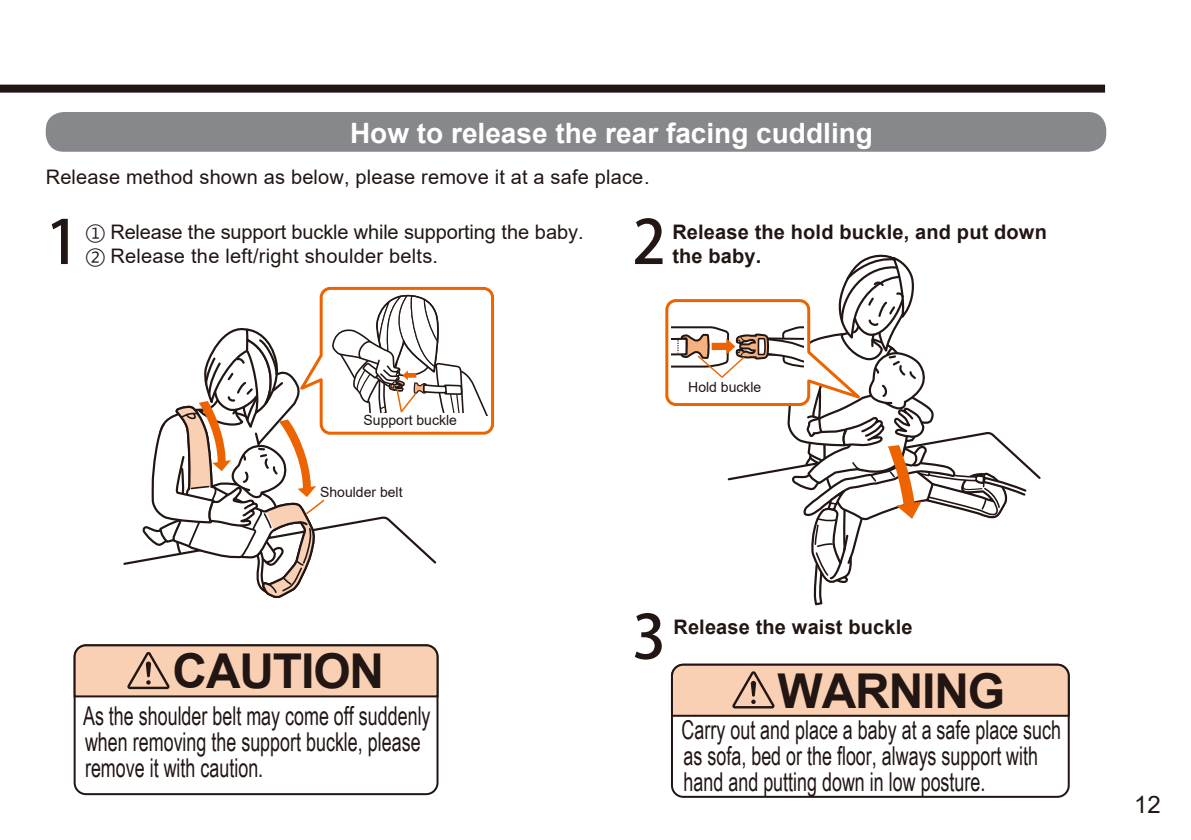
<style>
.page{position:relative;width:1191px;height:840px;background:#fff}
.page>*{position:absolute;margin:0;border:0;box-sizing:border-box;transform-origin:0 0}
.t1{font:60px "Helvetica Neue Condensed Bold G Bpc EUC H";color:#211613}
.t2{font:700 48px "Arial";letter-spacing:-.025em;color:#211613}
.t3{font:700 28px "Arial";color:#fff}
.t4{font:26px/26px "Arial Narrow";color:#211613;scale:.84 1}
.t5{font:24px "Arial";color:#211613}
.t6{font:20px "Arial";letter-spacing:.01em;color:#211613}
.t7{font:700 20px/24px "Arial";letter-spacing:.01em;color:#211613}
.t8{font:20px "Arial";letter-spacing:-.01em;color:#211613}
.t9{font:14px "Arial";color:#211613}
.s1{font-family:"Microsoft Jheng Hei UI Regular"}
</style>
<div class="page">
<div style="left:0;top:85px;width:1105px;height:8px;background:#211613"></div>
<div style="left:46px;top:112px;width:1060px;height:40px;background:#86888b;border-radius:18px"></div>
<svg style="left:665px;top:254px;width:375px;height:351px"></svg>
<div style="left:74px;top:644px;width:364px;height:150px;border:2px solid #211613;border-radius:11px"></div>
<svg style="left:73px;top:287px;width:421px;height:411px"></svg>
<div style="left:671px;top:663px;width:398px;height:134px;border:2px solid #211613;border-radius:11px"></div>
<svg style="left:670px;top:663px;width:400px;height:54px;background:#e4bfa6"></svg>
<p class="t3" style="left:350px;top:113px;width:524px">How to release the rear facing cuddling</p>
<p class="t6" style="left:46px;top:163px;width:605px">Release method shown as below, please remove it at a safe place.</p>
<p class="t8" style="left:85px;top:218px;width:500px"><span class="s1">①</span> Release the support buckle while supporting the baby.</p>
<h1 class="t1" style="left:632px;top:206px;width:35px">2</h1>
<h1 class="t1" style="left:46px;top:206px;width:35px">1</h1>
<p class="t7" style="left:672px;top:220px;width:376px">Release the hold buckle, and put down the baby.</p>
<p class="t6" style="left:85px;top:242px;width:354px"><span class="s1">②</span> Release the left/right shoulder belts.</p>
<p class="t9" style="left:363px;top:410px;width:95px">Support buckle</p>
<p class="t9" style="left:320px;top:482px;width:84px">Shoulder belt</p>
<h2 class="t2" style="left:172px;top:637px;width:213px">CAUTION</h2>
<p class="t4" style="left:83px;top:701px;width:415px">As the shoulder belt may come off suddenly when removing the support buckle, please remove it with caution.</p>
<p class="t9" style="left:688px;top:377px;width:75px">Hold buckle</p>
<h1 class="t1" style="left:632px;top:600px;width:35px">3</h1>
<p class="t7" style="left:673px;top:615px;width:241px">Release the waist buckle</p>
<h2 class="t2" style="left:777px;top:656px;width:229px">WARNING</h2>
<p class="t4" style="left:681px;top:715px;width:453px">Carry out and place a baby at a safe place such as sofa, bed or the floor, always support with hand and putting down in low posture.</p>
<p class="t5" style="left:1134px;top:787px;width:28px">12</p>
</div>
